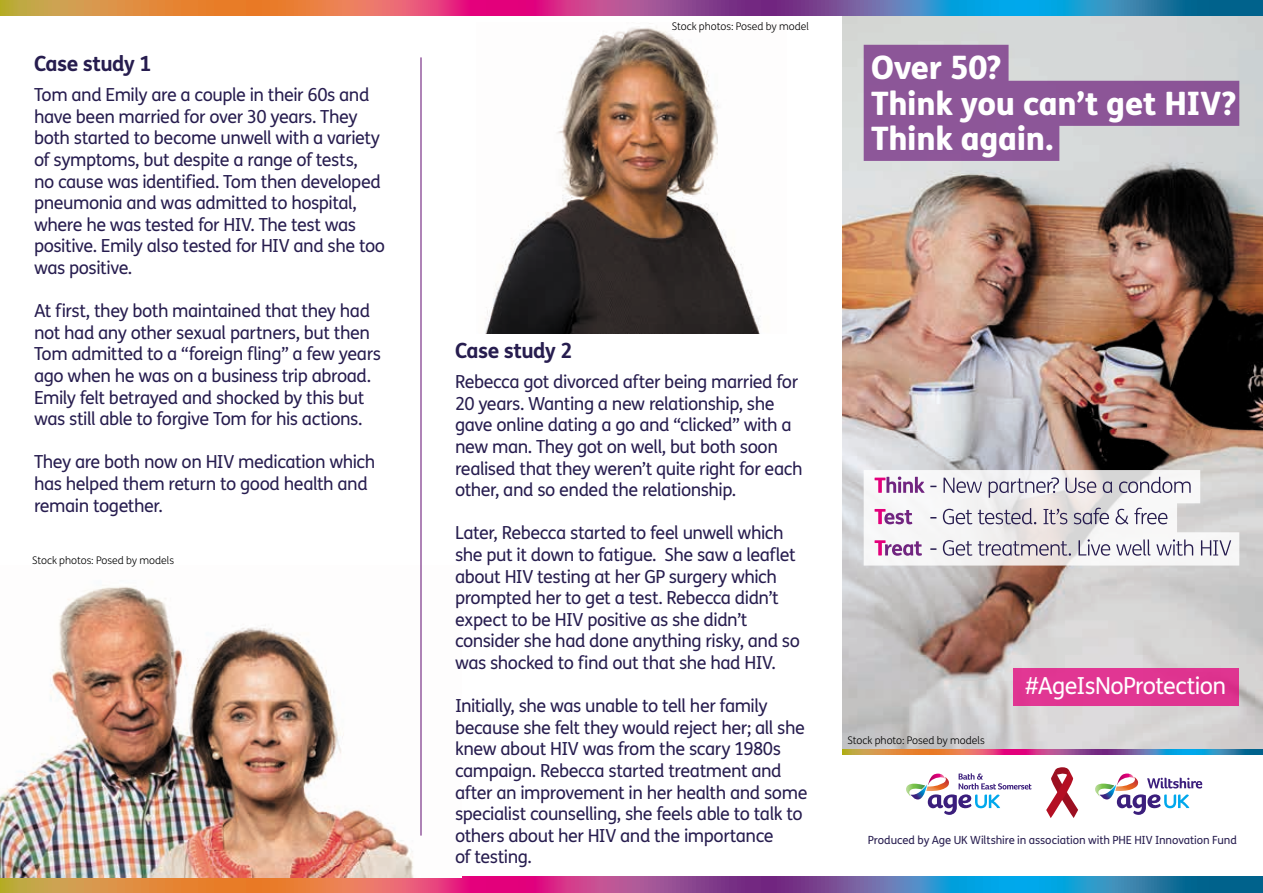
<style>
.page{position:relative;width:1263px;height:893px;background:#fff}
.page>*{position:absolute;margin:0;border:0;box-sizing:border-box;transform-origin:0 0}
.t1{font:800 32.25px/35.5px "FS Me";letter-spacing:-.01em;color:#fff}
.t2{font:23.4px "FS Me";letter-spacing:-.025em;color:#fff}
.t3{font:700 21px "FS Me";letter-spacing:-.03em;color:#271d4f}
.t4{font:18px/21.6px "FS Me";letter-spacing:-.025em;color:#271d4f}
.t5{font:11.25px "FS Me";letter-spacing:-.005em;color:#271d4f}
.t6{font:300 10.5px "FS Me";letter-spacing:-.005em;color:#000}
</style>
<div class="page">
<img style="left:842px;top:16px;width:421px;height:733px">
<svg style="left:842px;top:749px;width:421px;height:6px;background:#936b81"></svg>
<svg style="left:906px;top:773px;width:125px;height:42px"></svg>
<svg style="left:1095px;top:773px;width:107px;height:42px"></svg>
<svg style="left:1046px;top:767px;width:32px;height:51px"></svg>
<svg style="left:864px;top:45px;width:375px;height:116px;background:#a480ac"></svg>
<svg style="left:0;top:0;width:1263px;height:16px;background:#906b83"></svg>
<svg style="left:0;top:877px;width:1263px;height:16px;background:#906c85"></svg>
<svg style="left:864px;top:470px;width:375px;height:96px"></svg>
<div style="left:1013px;top:669px;width:225px;height:37px;background:#e03692"></div>
<img style="left:485px;top:27px;width:276px;height:306px">
<img style="left:0;top:586px;width:414px;height:291px">
<hr style="left:420px;top:57px;width:2px;height:779px;background:#712580">
<p class="t3" style="left:34px;top:47px;width:119px">Case study 1</p>
<p class="t4" style="left:34px;top:84px;width:353px">Tom and Emily are a couple in their 60s and have been married for over 30 years. They both started to become unwell with a variety of symptoms, but despite a range of tests,<br>no cause was identified. Tom then developed pneumonia and was admitted to hospital, where he was tested for HIV. The test was positive. Emily also tested for HIV and she too was positive.</p>
<p class="t4" style="left:34px;top:300px;width:349px">At first, they both maintained that they had not had any other sexual partners, but then Tom admitted to a “foreign fling” a few years ago when he was on a business trip abroad.<br>Emily felt betrayed and shocked by this but was still able to forgive Tom for his actions.</p>
<p class="t4" style="left:34px;top:451px;width:343px">They are both now on HIV medication which has helped them return to good health and remain together.</p>
<p class="t6" style="left:32px;top:554px;width:143px">Stock photos: Posed by models</p>
<p class="t6" style="left:672px;top:19px;width:139px">Stock photos: Posed by model</p>
<h1 class="t1" style="left:871px;top:48px;width:367px">Over 50?<br>Think you can’t get HIV?<br>Think again.</h1>
<p class="t3" style="left:455px;top:334px;width:119px">Case study 2</p>
<p class="t4" style="left:455px;top:371px;width:349px">Rebecca got divorced after being married for 20 years. Wanting a new relationship, she gave online dating a go and “clicked” with a new man. They got on well, but both soon realised that they weren’t quite right for each other, and so ended the relationship.</p>
<p class="t4" style="left:455px;top:522px;width:346px">Later, Rebecca started to feel unwell which she put it down to fatigue. She saw a leaflet about HIV testing at her GP surgery which prompted her to get a test. Rebecca didn’t expect to be HIV positive as she didn’t consider she had done anything risky, and so was shocked to find out that she had HIV.</p>
<p class="t4" style="left:455px;top:695px;width:354px">Initially, she was unable to tell her family because she felt they would reject her; all she knew about HIV was from the scary 1980s campaign. Rebecca started treatment and after an improvement in her health and some specialist counselling, she feels able to talk to others about her HIV and the importance<br>of testing.</p>
<p class="t6" style="left:848px;top:733px;width:139px">Stock photo: Posed by models</p>
<p class="t2" style="left:1025px;top:669px;width:202px">#AgeIsNoProtection</p>
<p class="t5" style="left:868px;top:832px;width:371px">Produced by Age UK Wiltshire in association with PHE HIV Innovation Fund</p>
</div>
